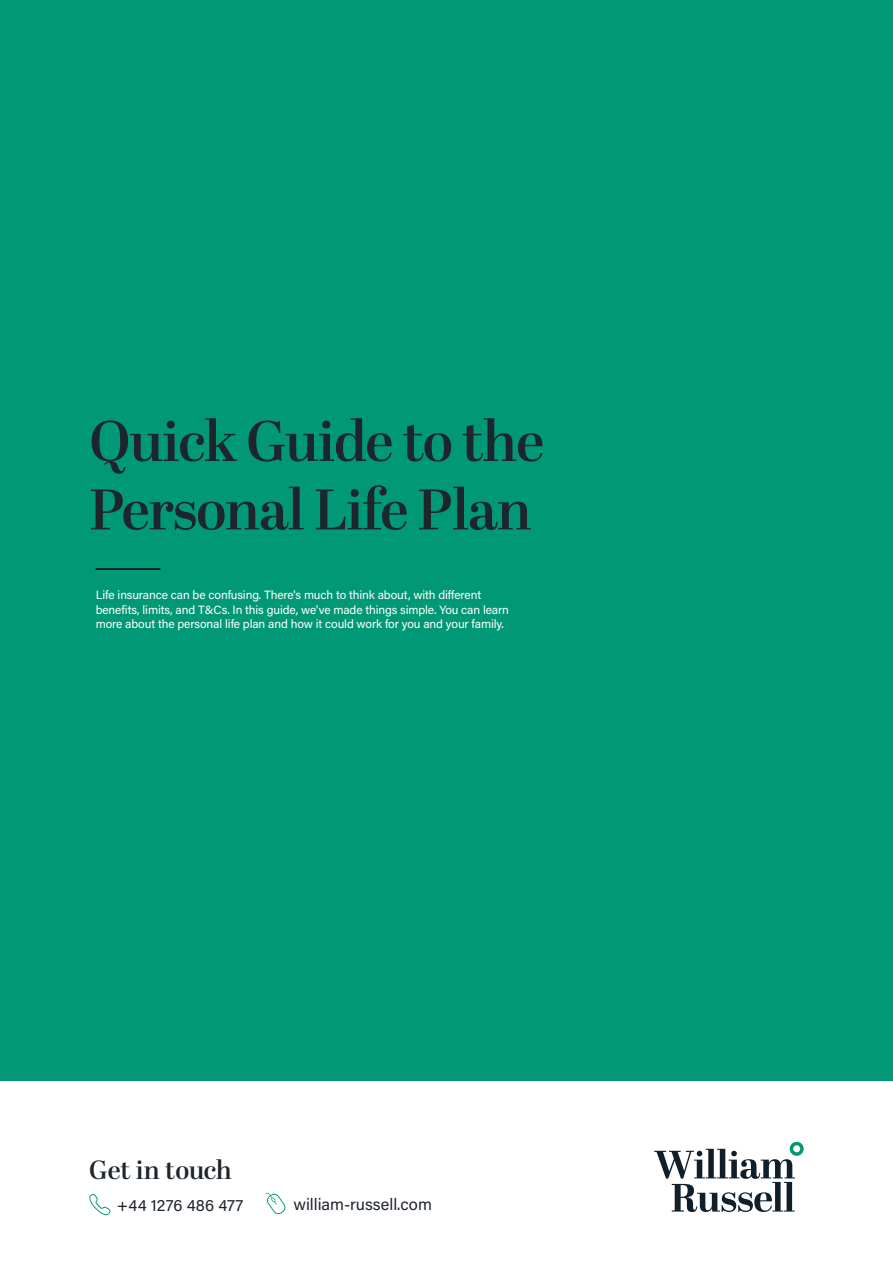
<style>
.page{position:relative;width:893px;height:1263px;background:#fff}
.page>*{position:absolute;margin:0;border:0;box-sizing:border-box;transform-origin:0 0}
.t1{font:600 57px/68.4px "Abril Display";letter-spacing:-.02em;color:#1d252d}
.t2{font:600 26.25px "Abril Display";letter-spacing:-.02em;color:#1d252d}
.t3{font:16.5px "Acumin Pro";color:#1d252d}
.t4{font:12px/14.1px "Acumin Pro";letter-spacing:-.01em;color:#fff}
</style>
<div class="page">
<div style="left:0;top:0;width:893px;height:1080px;background:#019875"></div>
<svg style="left:89px;top:1194px;width:22px;height:21px"></svg>
<svg style="left:266px;top:1192px;width:20px;height:22px"></svg>
<hr style="left:96px;top:568px;width:64px;height:2px;background:#000">
<svg style="left:654px;top:1142px;width:150px;height:70px"></svg>
<h1 class="t1" style="left:89px;top:410px;width:456px">Quick Guide to the<br>Personal Life Plan</h1>
<p class="t4" style="left:96px;top:588px;width:415px">Life insurance can be confusing. There's much to think about, with different benefits, limits, and T&amp;Cs. In this guide, we've made things simple. You can learn more about the personal life plan and how it could work for you and your family.</p>
<h2 class="t2" style="left:89px;top:1151px;width:144px">Get in touch</h2>
<h3 class="t3" style="left:117px;top:1193px;width:128px">+44 1276 486 477</h3>
<h3 class="t3" style="left:293px;top:1192px;width:140px">william-russell.com</h3>
</div>
